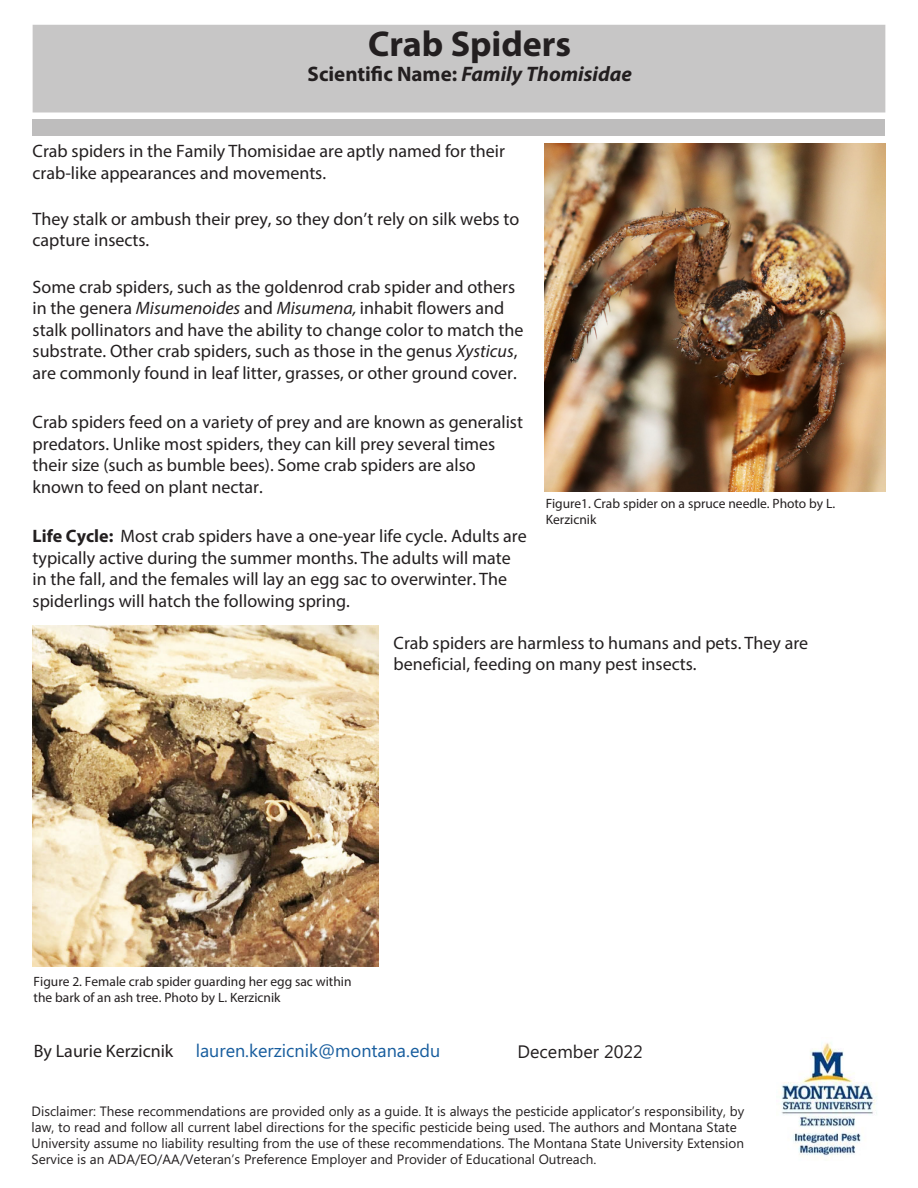
<style>
.page{position:relative;width:918px;height:1188px;background:#fff}
.page>*{position:absolute;margin:0;border:0;box-sizing:border-box;transform-origin:0 0}
.t1{font:700 36px "Myriad Pro";color:#231f20}
.t2{font:italic 700 21px "Myriad Pro";color:#231f20}
.t3{font:18px/21.6px "Myriad Pro";color:#231f20}
.t4{font:18px "Microsoft Phags Pa";color:#175d9e}
.t5{font:18px "Microsoft Phags Pa";color:#231f20}
.t6{font:13.5px/16.2px "Microsoft Phags Pa";color:#231f20}
.t7{font:13.5px/16.2px "Myriad Pro";color:#231f20}
.s1{font-style:normal}
.s2{font-style:italic}
.s3{font-weight:700}
.s4{font-family:"Myriad Pro";color:#231f20}
</style>
<div class="page">
<div style="left:33px;top:120px;width:852px;height:16px;background:#bebdbd"></div>
<div style="left:33px;top:25px;width:852px;height:87px;background:#c7c6c6"></div>
<img style="left:545px;top:143px;width:340px;height:348px">
<img style="left:33px;top:626px;width:345px;height:340px">
<img style="left:781px;top:1043px;width:96px;height:113px">
<h1 class="t1" style="left:368px;top:21px;width:204px">Crab Spiders</h1>
<h1 class="t2" style="left:308px;top:61px;width:326px"><span class="s1">Scientifc Name:</span> Family Thomisidae</h1>
<p class="t3" style="left:33px;top:140px;width:474px">Crab spiders in the Family Thomisidae are aptly named for their crab-like appearances and movements.</p>
<p class="t3" style="left:33px;top:208px;width:488px">They stalk or ambush their prey, so they don’t rely on silk webs to capture insects.</p>
<p class="t3" style="left:33px;top:275px;width:493px">Some crab spiders, such as the goldenrod crab spider and others in the genera <span class="s2">Misumenoides</span> and <span class="s2">Misumena,</span> inhabit flowers and stalk pollinators and have the ability to change color to match the substrate. Other crab spiders, such as those in the genus <span class="s2">Xysticus</span>, are commonly found in leaf litter, grasses, or other ground cover.</p>
<p class="t3" style="left:33px;top:411px;width:492px">Crab spiders feed on a variety of prey and are known as generalist predators. Unlike most spiders, they can kill prey several times their size (such as bumble bees). Some crab spiders are also known to feed on plant nectar.</p>
<p class="t7" style="left:546px;top:495px;width:291px">Figure1. Crab spider on a spruce needle. Photo by L.<br>Kerzicnik</p>
<h2 class="t3" style="left:33px;top:525px;width:496px"><span class="s3">Life Cycle:</span> Most crab spiders have a one-year life cycle. Adults are</h2>
<p class="t3" style="left:33px;top:547px;width:480px">typically active during the summer months. The adults will mate in the fall, and the females will lay an egg sac to overwinter. The spiderlings will hatch the following spring.</p>
<p class="t3" style="left:394px;top:632px;width:416px">Crab spiders are harmless to humans and pets. They are beneficial, feeding on many pest insects.</p>
<p class="t7" style="left:34px;top:973px;width:319px">Figure 2. Female crab spider guarding her egg sac within the bark of an ash tree. Photo by L. Kerzicnik</p>
<p class="t4" style="left:34px;top:1038px;width:408px"><span class="s4">By Laurie Kerzicnik</span> lauren.kerzicnik@montana.edu</p>
<p class="t5" style="left:518px;top:1039px;width:127px">December 2022</p>
<p class="t6" style="left:32px;top:1102px;width:714px">Disclaimer: These recommendations are provided only as a guide. It is always the pesticide applicator’s responsibility, by law, to read and follow all current label directions for the specific pesticide being used. The authors and Montana State University assume no liability resulting from the use of these recommendations. The Montana State University Extension Service is an ADA/EO/AA/Veteran’s Preference Employer and Provider of Educational Outreach.</p>
</div>
